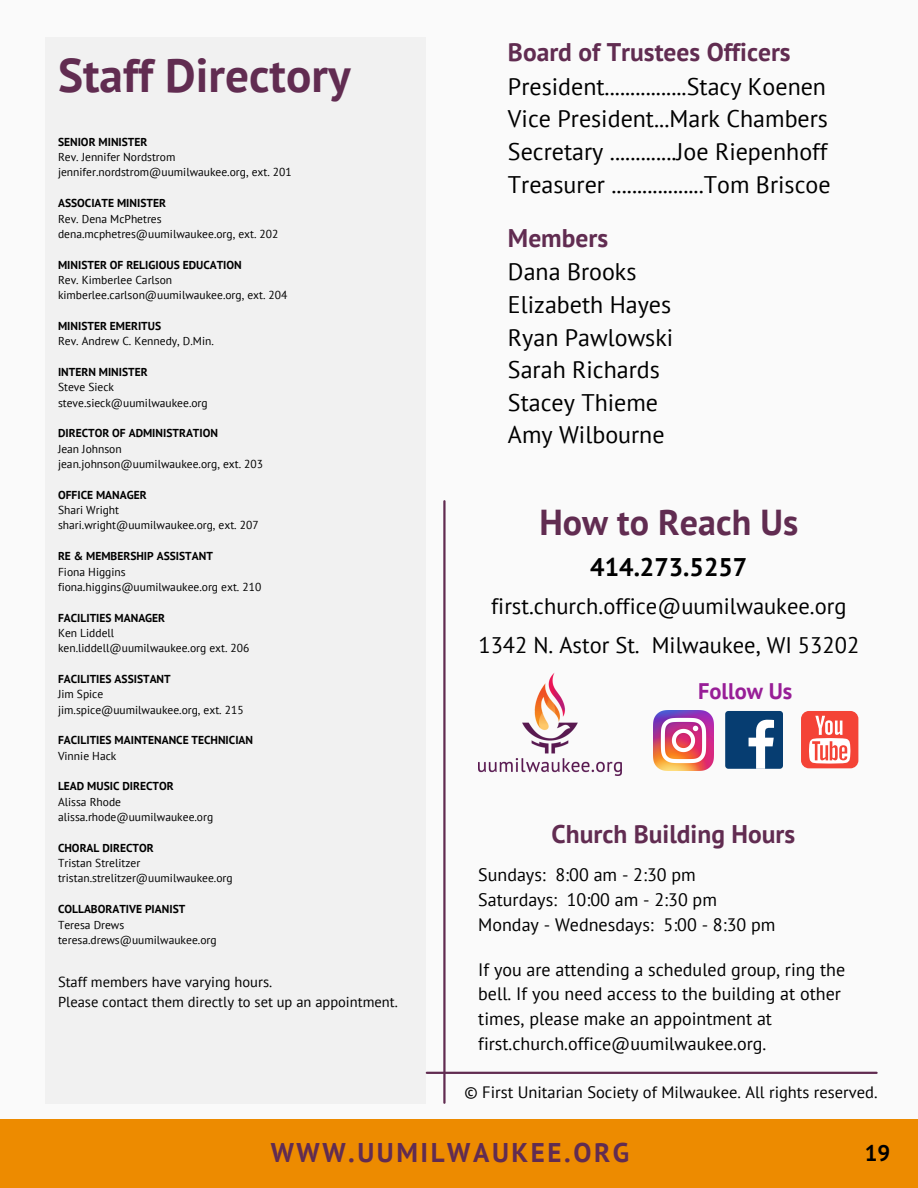
<style>
.page{position:relative;width:918px;height:1188px;background:#fafafa}
.page>*{position:absolute;margin:0;border:0;box-sizing:border-box;transform-origin:0 0}
.t1{font:700 47.25px "PT Sans";color:#612c51}
.t2{font:700 36px "PT Sans";color:#612c51}
.t3{font:700 27px "PT Sans";letter-spacing:.095em;color:#612c51}
.t4{font:700 25.5px "PT Sans";color:#612c51}
.t5{font:700 25.5px "PT Sans";color:#000}
.t6{font:24px/32.7px "PT Sans";color:#000}
.t7{font:22.5px/39.3px "PT Sans";color:#000;text-align:center}
.t8{font:700 22.5px "PT Sans";color:#981e97}
.t9{font:700 22.5px "PT Sans";color:#000}
.t10{font:18px/24.8px "PT Sans";color:#000}
.t11{font:16.5px "PT Sans";color:#000}
.t12{font:14.55px "PT Sans";color:#000}
.t13{font:11.55px "PT Sans";color:#000}
.t14{font:700 11.55px "PT Sans";color:#000}
</style>
<div class="page">
<div style="left:0;top:1119px;width:918px;height:69px;background:#ed8b00"></div>
<div style="left:45px;top:38px;width:381px;height:1066px;background:#f1f1f1"></div>
<hr style="left:427px;top:1072px;width:450px;height:2px;background:#612c51">
<hr style="left:443px;top:501px;width:3px;height:602px;background:#612c51">
<div style="left:725px;top:711px;width:58px;height:57px;background:#063d71;border-radius:3px"></div>
<svg style="left:749px;top:720px;width:25px;height:48px"></svg>
<div style="left:801px;top:711px;width:57px;height:57px;background:#f44336;border-radius:8px"></div>
<svg style="left:809px;top:716px;width:41px;height:48px"></svg>
<img style="left:653px;top:711px;width:60px;height:60px">
<img style="left:478px;top:673px;width:143px;height:102px">
<p class="t1" style="left:58px;top:44px;width:294px">Staff Directory</p>
<h1 class="t14" style="left:58px;top:134px;width:91px">SENIOR MINISTER</h1>
<p class="t13" style="left:58px;top:149px;width:119px">Rev. Jennifer Nordstrom</p>
<p class="t13" style="left:58px;top:165px;width:235px">jennifer.nordstrom@uumilwaukee.org, ext. 201</p>
<p class="t14" style="left:58px;top:195px;width:109px">ASSOCIATE MINISTER</p>
<p class="t13" style="left:58px;top:211px;width:105px">Rev. Dena McPhetres</p>
<p class="t13" style="left:58px;top:226px;width:222px">dena.mcphetres@uumilwaukee.org, ext. 202</p>
<p class="t14" style="left:58px;top:257px;width:185px">MINISTER OF RELIGIOUS EDUCATION</p>
<p class="t13" style="left:58px;top:272px;width:116px">Rev. Kimberlee Carlson</p>
<p class="t13" style="left:58px;top:287px;width:231px">kimberlee.carlson@uumilwaukee.org, ext. 204</p>
<p class="t14" style="left:58px;top:318px;width:105px">MINISTER EMERITUS</p>
<p class="t13" style="left:58px;top:334px;width:157px">Rev. Andrew C. Kennedy, D.Min.</p>
<p class="t14" style="left:58px;top:364px;width:91px">INTERN MINISTER</p>
<p class="t13" style="left:58px;top:380px;width:58px">Steve Sieck</p>
<p class="t13" style="left:58px;top:395px;width:151px">steve.sieck@uumilwaukee.org</p>
<p class="t14" style="left:58px;top:426px;width:162px">DIRECTOR OF ADMINISTRATION</p>
<p class="t13" style="left:58px;top:441px;width:65px">Jean Johnson</p>
<p class="t13" style="left:58px;top:456px;width:207px">jean.johnson@uumilwaukee.org, ext. 203</p>
<p class="t14" style="left:58px;top:487px;width:90px">OFFICE MANAGER</p>
<p class="t13" style="left:58px;top:502px;width:63px">Shari Wright</p>
<p class="t13" style="left:58px;top:518px;width:202px">shari.wright@uumilwaukee.org, ext. 207</p>
<p class="t14" style="left:58px;top:548px;width:156px">RE &amp; MEMBERSHIP ASSISTANT</p>
<p class="t13" style="left:58px;top:564px;width:69px">Fiona Higgins</p>
<p class="t13" style="left:58px;top:579px;width:205px">fiona.higgins@uumilwaukee.org ext. 210</p>
<p class="t14" style="left:58px;top:610px;width:109px">FACILITIES MANAGER</p>
<p class="t13" style="left:58px;top:625px;width:58px">Ken Liddell</p>
<p class="t13" style="left:58px;top:641px;width:193px">ken.liddell@uumilwaukee.org ext. 206</p>
<p class="t14" style="left:58px;top:671px;width:114px">FACILITIES ASSISTANT</p>
<p class="t13" style="left:58px;top:687px;width:47px">Jim Spice</p>
<p class="t13" style="left:58px;top:702px;width:187px">jim.spice@uumilwaukee.org, ext. 215</p>
<p class="t14" style="left:58px;top:733px;width:197px">FACILITIES MAINTENANCE TECHNICIAN</p>
<p class="t13" style="left:58px;top:748px;width:60px">Vinnie Hack</p>
<p class="t14" style="left:58px;top:779px;width:117px">LEAD MUSIC DIRECTOR</p>
<p class="t13" style="left:58px;top:794px;width:65px">Alissa Rhode</p>
<p class="t13" style="left:58px;top:809px;width:157px">alissa.rhode@uumilwaukee.org</p>
<p class="t14" style="left:58px;top:840px;width:97px">CHORAL DIRECTOR</p>
<p class="t13" style="left:58px;top:855px;width:84px">Tristan Strelitzer</p>
<p class="t13" style="left:58px;top:871px;width:176px">tristan.strelitzer@uumilwaukee.org</p>
<p class="t14" style="left:58px;top:901px;width:129px">COLLABORATIVE PIANIST</p>
<p class="t13" style="left:58px;top:917px;width:68px">Teresa Drews</p>
<p class="t13" style="left:58px;top:932px;width:160px">teresa.drews@uumilwaukee.org</p>
<p class="t12" style="left:58px;top:972px;width:216px">Staff members have varying hours.</p>
<p class="t12" style="left:58px;top:992px;width:341px">Please contact them directly to set up an appointment.</p>
<p class="t4" style="left:508px;top:35px;width:284px">Board of Trustees Officers</p>
<p class="t6" style="left:508px;top:69px;width:324px">President................Stacy Koenen Vice President...Mark Chambers Secretary .............Joe Riepenhoff Treasurer ..................Tom Briscoe</p>
<h5 class="t4" style="left:508px;top:221px;width:102px">Members</h5>
<h5 class="t6" style="left:508px;top:255px;width:167px">Dana Brooks<br>Elizabeth Hayes<br>Ryan Pawlowski<br>Sarah Richards<br>Stacey Thieme<br>Amy Wilbourne</h5>
<h5 class="t2" style="left:539px;top:498px;width:260px">How to Reach Us</h5>
<h5 class="t5" style="left:590px;top:550px;width:159px">414.273.5257</h5>
<h5 class="t7" style="left:478px;top:586px;width:382px">first.church.office@uumilwaukee.org<br>1342 N. Astor St. Milwaukee, WI 53202</h5>
<p class="t8" style="left:698px;top:676px;width:96px">Follow Us</p>
<p class="t4" style="left:552px;top:817px;width:245px">Church Building Hours</p>
<p class="t10" style="left:478px;top:862px;width:219px">Sundays: 8:00 am - 2:30 pm</p>
<h3 class="t10" style="left:478px;top:887px;width:240px">Saturdays: 10:00 am - 2:30 pm</h3>
<p class="t10" style="left:478px;top:912px;width:299px">Monday - Wednesdays: 5:00 - 8:30 pm</p>
<p class="t10" style="left:478px;top:957px;width:369px">If you are attending a scheduled group, ring the bell. If you need access to the building at other times, please make an appointment at first.church.office@uumilwaukee.org.</p>
<p class="t11" style="left:465px;top:1081px;width:414px">© First Unitarian Society of Milwaukee. All rights reserved.</p>
<h5 class="t3" style="left:271px;top:1135px;width:360px">WWW.UUMILWAUKEE.ORG</h5>
<h4 class="t9" style="left:865px;top:1138px;width:27px">19</h4>
</div>
